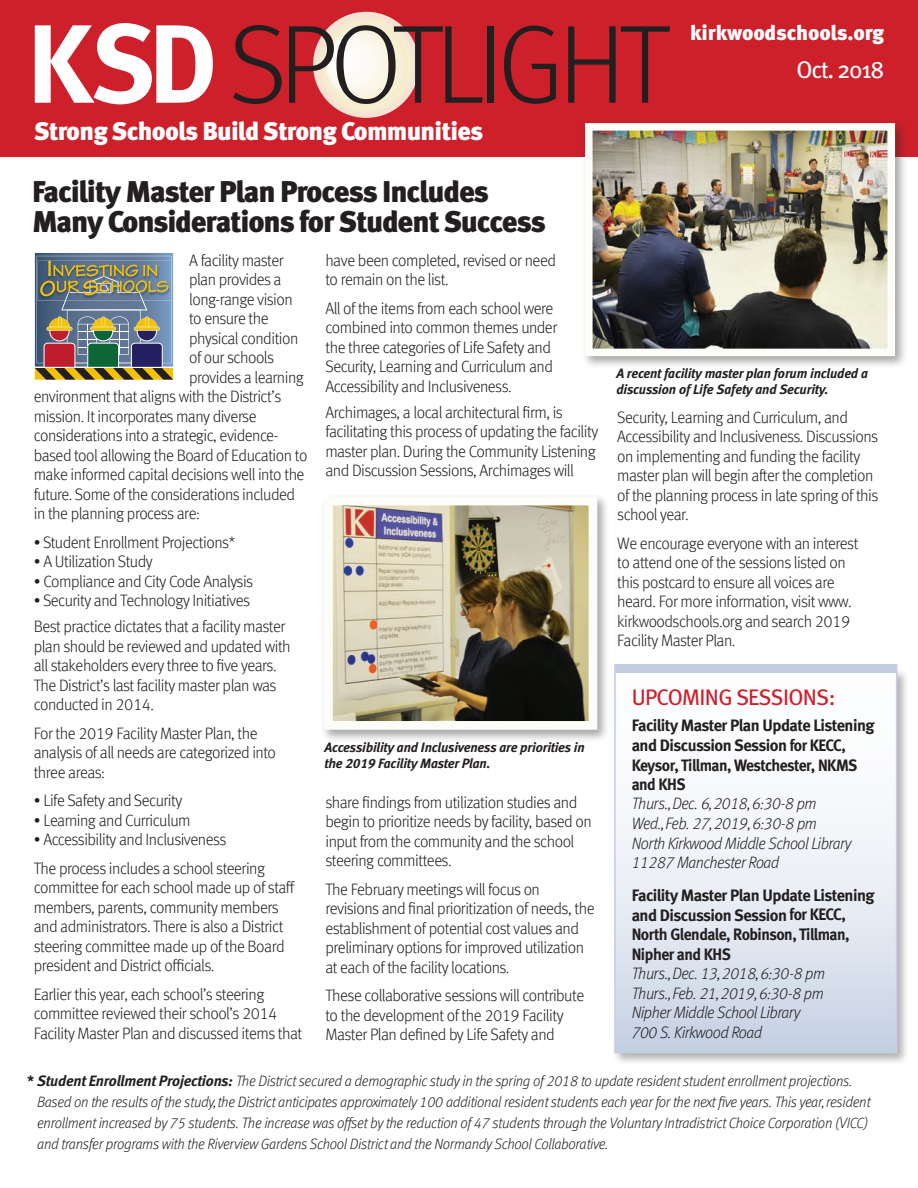
<style>
.page{position:relative;width:918px;height:1188px;background:#fff}
.page>*{position:absolute;margin:0;border:0;box-sizing:border-box;transform-origin:0 0}
.t1{font:300 111.3px "Meta Offc";letter-spacing:-.06em;color:#231f20}
.text{font:900 30px/30px "Meta OT";letter-spacing:-.04em;color:#231f20}
.subheads{font:900 25.5px "Meta OT";letter-spacing:-.03em;color:#fff}
.t2{font:24px "Meta";letter-spacing:-.05em;color:#fff}
.subheads-2{font:22.5px "Meta";letter-spacing:-.03em;color:#cd202a}
.t3{font:900 21px "Meta OT";letter-spacing:-.01em;color:#fff}
.text-2{font:300 16.5px/19.5px "Meta Offc";letter-spacing:-.03em;color:#231f20}
.subheads-3{font:italic 300 16.5px/19.5px "Meta Offc";letter-spacing:-.03em;color:#231f20;scale:.95 1}
.subheads-4{font:700 16.5px/19.5px "Meta";letter-spacing:-.03em;color:#231f20}
.subs{font:italic 300 15px/21px "Meta Offc";letter-spacing:-.02em;color:#231f20;scale:.95 1}
.photo_cutline{font:italic 13.5px/16.5px "Meta Bold LF";letter-spacing:-.01em;color:#231f20}
.s1{font-family:"Meta";font-weight:700;color:#fff}
.s2{font-family:"Meta";font-weight:700;font-style:normal}
.s3{font-family:"Meta Offc";font-weight:300;font-style:italic}
.s4{font-family:"Meta";font-weight:700}
</style>
<div class="page">
<div style="left:611px;top:668px;width:299px;height:398px;background:#231f20;opacity:.35"></div>
<div style="left:615px;top:672px;width:282px;height:381px;background:linear-gradient(to bottom,#fff,#cdd7e7)"></div>
<div style="left:614px;top:671px;width:283px;height:382px;border:2px solid #c3cee1"></div>
<div style="left:0;top:0;width:918px;height:157px;background:#cd202a"></div>
<div style="left:313px;top:12px;width:106px;height:106px;background:#f5e2d5;border-radius:50%"></div>
<div style="left:318px;top:17px;width:96px;height:96px;background:#f5ecd1;border-radius:50%"></div>
<svg style="left:325px;top:24px;width:82px;height:82px"></svg>
<svg style="left:34px;top:253px;width:140px;height:127px;background:#7b7f79"></svg>
<div style="left:581px;top:120px;width:326px;height:249px;background:#231f20;opacity:.4"></div>
<img style="left:594px;top:132px;width:292px;height:215px">
<div style="left:585px;top:123px;width:310px;height:233px;border:8px solid #fcfcf9"></div>
<div style="left:320px;top:494px;width:290px;height:249px;background:#231f20;opacity:.4"></div>
<img style="left:334px;top:507px;width:253px;height:213px">
<div style="left:324px;top:497px;width:273px;height:233px;border:9px solid #fcfcf9"></div>
<div style="left:614px;top:664px;width:283px;height:9px;background:#c3cee1"></div>
<p class="t1" style="left:27px;top:1px;width:643px"><span class="s1">KSD</span> SPOTLIGHT</p>
<p class="subheads" style="left:34px;top:116px;width:451px">Strong Schools Build Strong Communities</p>
<p class="text" style="left:32px;top:178px;width:515px">Facility Master Plan Process Includes<br>Many Considerations for Student Success</p>
<p class="t3" style="left:690px;top:20px;width:196px">kirkwoodschools.org</p>
<p class="t2" style="left:796px;top:55px;width:89px">Oct. 2018</p>
<p class="text-2" style="left:189px;top:251px;width:96px">A facility master</p>
<p class="text-2" style="left:189px;top:270px;width:94px">plan provides a</p>
<p class="text-2" style="left:189px;top:290px;width:105px">long-range vision</p>
<p class="text-2" style="left:189px;top:309px;width:81px">to ensure the</p>
<p class="text-2" style="left:189px;top:329px;width:111px">physical condition</p>
<p class="text-2" style="left:189px;top:348px;width:86px">of our schools</p>
<p class="text-2" style="left:189px;top:368px;width:116px">provides a learning</p>
<p class="text-2" style="left:34px;top:387px;width:249px">environment that aligns with the District’s</p>
<p class="text-2" style="left:34px;top:407px;width:224px">mission. It incorporates many diverse</p>
<p class="text-2" style="left:34px;top:426px;width:246px">considerations into a strategic, evidence-</p>
<p class="text-2" style="left:34px;top:446px;width:275px">based tool allowing the Board of Education to</p>
<p class="text-2" style="left:34px;top:465px;width:272px">make informed capital decisions well into the</p>
<p class="text-2" style="left:34px;top:485px;width:263px">future. Some of the considerations included</p>
<p class="text-2" style="left:34px;top:504px;width:168px">in the planning process are:</p>
<p class="text-2" style="left:34px;top:533px;width:203px">• Student Enrollment Projections*</p>
<p class="text-2" style="left:34px;top:552px;width:121px">• A Utilization Study</p>
<p class="text-2" style="left:34px;top:572px;width:221px">• Compliance and City Code Analysis</p>
<p class="text-2" style="left:34px;top:591px;width:218px">• Security and Technology Initiatives</p>
<p class="text-2" style="left:34px;top:617px;width:258px">Best practice dictates that a facility master plan should be reviewed and updated with all stakeholders every three to five years.<br>The District’s last facility master plan was conducted in 2014.</p>
<p class="text-2" style="left:34px;top:724px;width:244px">For the 2019 Facility Master Plan, the analysis of all needs are categorized into three areas:</p>
<p class="text-2" style="left:34px;top:791px;width:150px">• Life Safety and Security</p>
<p class="text-2" style="left:34px;top:811px;width:158px">• Learning and Curriculum</p>
<p class="text-2" style="left:34px;top:830px;width:194px">• Accessibility and Inclusiveness</p>
<p class="text-2" style="left:34px;top:859px;width:263px">The process includes a school steering committee for each school made up of staff members, parents, community members and administrators. There is also a District steering committee made up of the Board president and District officials.</p>
<p class="text-2" style="left:34px;top:985px;width:270px">Earlier this year, each school’s steering committee reviewed their school’s 2014<br>Facility Master Plan and discussed items that</p>
<p class="text-2" style="left:326px;top:251px;width:232px">have been completed, revised or need to remain on the list.</p>
<p class="text-2" style="left:326px;top:299px;width:233px">All of the items from each school were combined into common themes under the three categories of Life Safety and Security, Learning and Curriculum and Accessibility and Inclusiveness.</p>
<p class="text-2" style="left:326px;top:403px;width:274px">Archimages, a local architectural firm, is facilitating this process of updating the facility master plan. During the Community Listening and Discussion Sessions, Archimages will</p>
<p class="photo_cutline" style="left:324px;top:739px;width:262px">Accessibility and Inclusiveness are priorities in the 2019 Facility Master Plan.</p>
<p class="text-2" style="left:326px;top:793px;width:268px">share findings from utilization studies and begin to prioritize needs by facility, based on input from the community and the school steering committees.</p>
<p class="text-2" style="left:326px;top:880px;width:271px">The February meetings will focus on revisions and final prioritization of needs, the establishment of potential cost values and preliminary options for improved utilization at each of the facility locations.</p>
<p class="text-2" style="left:326px;top:986px;width:260px">These collaborative sessions will contribute to the development of the 2019 Facility<br>Master Plan defined by Life Safety and</p>
<p class="photo_cutline" style="left:616px;top:365px;width:253px">A recent facility master plan forum included a discussion of Life Safety and Security.</p>
<p class="text-2" style="left:617px;top:408px;width:263px">Security, Learning and Curriculum, and Accessibility and Inclusiveness. Discussions on implementing and funding the facility master plan will begin after the completion of the planning process in late spring of this school year.</p>
<p class="text-2" style="left:617px;top:534px;width:243px">We encourage everyone with an interest to attend one of the sessions listed on this postcard to ensure all voices are heard. For more information, visit www. kirkwoodschools.org and search 2019<br>Facility Master Plan.</p>
<p class="subheads-2" style="left:632px;top:684px;width:205px">UPCOMING SESSIONS:</p>
<p class="subheads-3" style="left:632px;top:717px;width:257px"><span class="s2">Facility Master Plan Update Listening and Discussion Session for KECC,<br>Keysor, Tillman, Westchester, NKMS and KHS<br></span>Thurs., Dec. 6, 2018, 6:30-8 pm<br>Wed., Feb. 27, 2019, 6:30-8 pm<br>North Kirkwood Middle School Library<br>11287 Manchester Road</p>
<p class="subheads-4" style="left:632px;top:885px;width:244px">Facility Master Plan Update Listening and Discussion Session for KECC,<br>North Glendale, Robinson, Tillman,<br>Nipher and KHS<br><span class="s3">Thurs., Dec. 13, 2018, 6:30-8 pm<br>Thurs., Feb. 21, 2019, 6:30-8 pm<br>Nipher Middle School Library<br>700 S. Kirkwood Road</span></p>
<p class="subs" style="left:37px;top:1071px;width:879px;text-indent:-10px"><span class="s2">*</span> <span class="s4">Student Enrollment Projections:</span> The District secured a demographic study in the spring of 2018 to update resident student enrollment projections.<br>Based on the results of the study, the District anticipates approximately 100 additional resident students each year for the next five years. This year, resident enrollment increased by 75 students. The increase was offset by the reduction of 47 students through the Voluntary Intradistrict Choice Corporation (VICC) and transfer programs with the Riverview Gardens School District and the Normandy School Collaborative.</p>
</div>
